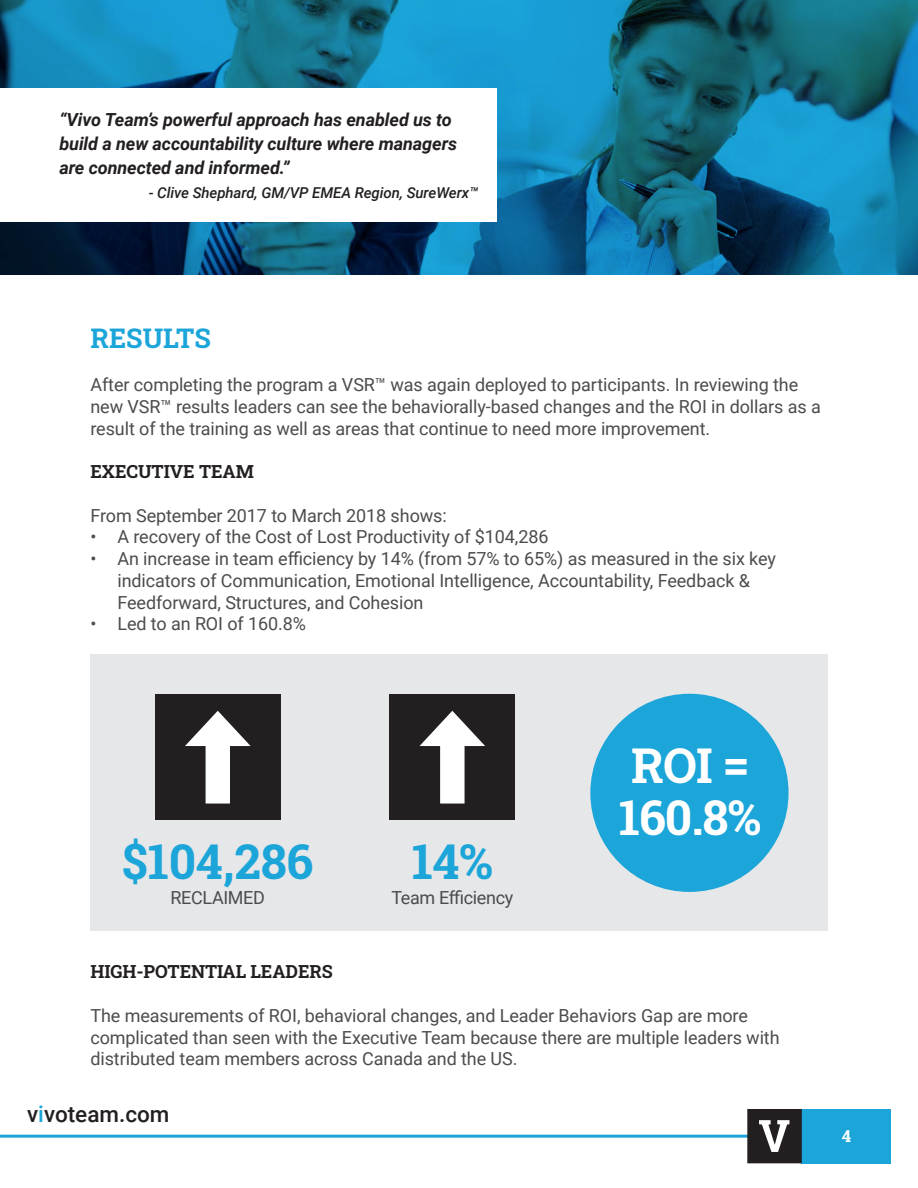
<style>
.page{position:relative;width:918px;height:1188px;background:#fff}
.page>*{position:absolute;margin:0;border:0;box-sizing:border-box;transform-origin:0 0}
.t1{font:700 48px "Roboto Slab";letter-spacing:-.005em;color:#1ba5d9}
.t2{font:700 48px "Roboto Slab";letter-spacing:-.02em;color:#fff}
.t3{font:700 27px "Roboto Slab";color:#1ba5d9}
.t4{font:500 22.5px "Roboto";color:#231f20}
.t5{font:18px/21.8px "Roboto";letter-spacing:-.005em;color:#4b4c4d}
.t6{font:italic 700 18px/24px "Roboto";letter-spacing:-.005em;color:#231f20}
.t7{font:700 18px "Roboto Slab";letter-spacing:-.005em;color:#231f20}
.t8{font:700 16.5px "Roboto Slab";color:#fff}
.t9{font:italic 500 15px "Roboto";letter-spacing:-.005em;color:#231f20}
.s1{color:#1ba5d9}
</style>
<div class="page">
<hr style="left:0;top:1135px;width:891px;height:3px;background:#1ba5d9">
<div style="left:802px;top:1109px;width:89px;height:54px;background:#1ba5d9"></div>
<svg style="left:747px;top:1109px;width:55px;height:54px;background:#434041"></svg>
<svg style="left:0;top:0;width:918px;height:274px;background:#127095"></svg>
<div style="left:0;top:89px;width:497px;height:133px;background:#fff"></div>
<div style="left:90px;top:655px;width:738px;height:276px;background:#e6e7e9"></div>
<div style="left:155px;top:694px;width:126px;height:126px;background:#231f20"></div>
<div style="left:206px;top:733px;width:24px;height:71px;background:#fff"></div>
<svg style="left:185px;top:711px;width:66px;height:35px"></svg>
<div style="left:389px;top:694px;width:126px;height:126px;background:#231f20"></div>
<div style="left:440px;top:733px;width:25px;height:71px;background:#fff"></div>
<svg style="left:420px;top:711px;width:65px;height:35px"></svg>
<div style="left:590px;top:694px;width:199px;height:198px;background:#1ba5d9;border-radius:50%"></div>
<p class="t6" style="left:59px;top:107px;width:399px">“Vivo Team’s powerful approach has enabled us to build a new accountability culture where managers are connected and informed.”</p>
<p class="t9" style="left:149px;top:183px;width:331px">- Clive Shephard, GM/VP EMEA Region, SureWerx™</p>
<p class="t3" style="left:90px;top:319px;width:122px">RESULTS</p>
<p class="t5" style="left:90px;top:373px;width:732px">After completing the program a VSR™ was again deployed to participants. In reviewing the new VSR™ results leaders can see the behaviorally-based changes and the ROI in dollars as a result of the training as well as areas that continue to need more improvement.</p>
<p class="t7" style="left:90px;top:459px;width:165px">EXECUTIVE TEAM</p>
<p class="t5" style="left:90px;top:504px;width:358px">From September 2017 to March 2018 shows:</p>
<p class="t5" style="left:90px;top:525px;width:460px">• A recovery of the Cost of Lost Productivity of $104,286</p>
<p class="t5" style="left:117px;top:547px;width:660px;text-indent:-27px">• An increase in team efficiency by 14% (from 57% to 65%) as measured in the six key indicators of Communication, Emotional Intelligence, Accountability, Feedback &amp;<br>Feedforward, Structures, and Cohesion</p>
<p class="t5" style="left:90px;top:612px;width:217px">• Led to an ROI of 160.8%</p>
<p class="t1" style="left:122px;top:829px;width:193px">$104,286</p>
<p class="t1" style="left:412px;top:829px;width:83px">14%</p>
<p class="t5" style="left:171px;top:886px;width:96px">RECLAIMED</p>
<p class="t5" style="left:391px;top:886px;width:123px">Team Efficiency</p>
<p class="t2" style="left:631px;top:733px;width:119px">ROI =</p>
<p class="t2" style="left:619px;top:785px;width:144px">160.8%</p>
<p class="t7" style="left:90px;top:959px;width:244px">HIGH-POTENTIAL LEADERS</p>
<p class="t5" style="left:90px;top:1004px;width:691px">The measurements of ROI, behavioral changes, and Leader Behaviors Gap are more complicated than seen with the Executive Team because there are multiple leaders with distributed team members across Canada and the US.</p>
<p class="t4" style="left:27px;top:1098px;width:144px">v<span class="s1">i</span>voteam.com</p>
<p class="t8" style="left:842px;top:1124px;width:11px">4</p>
</div>
